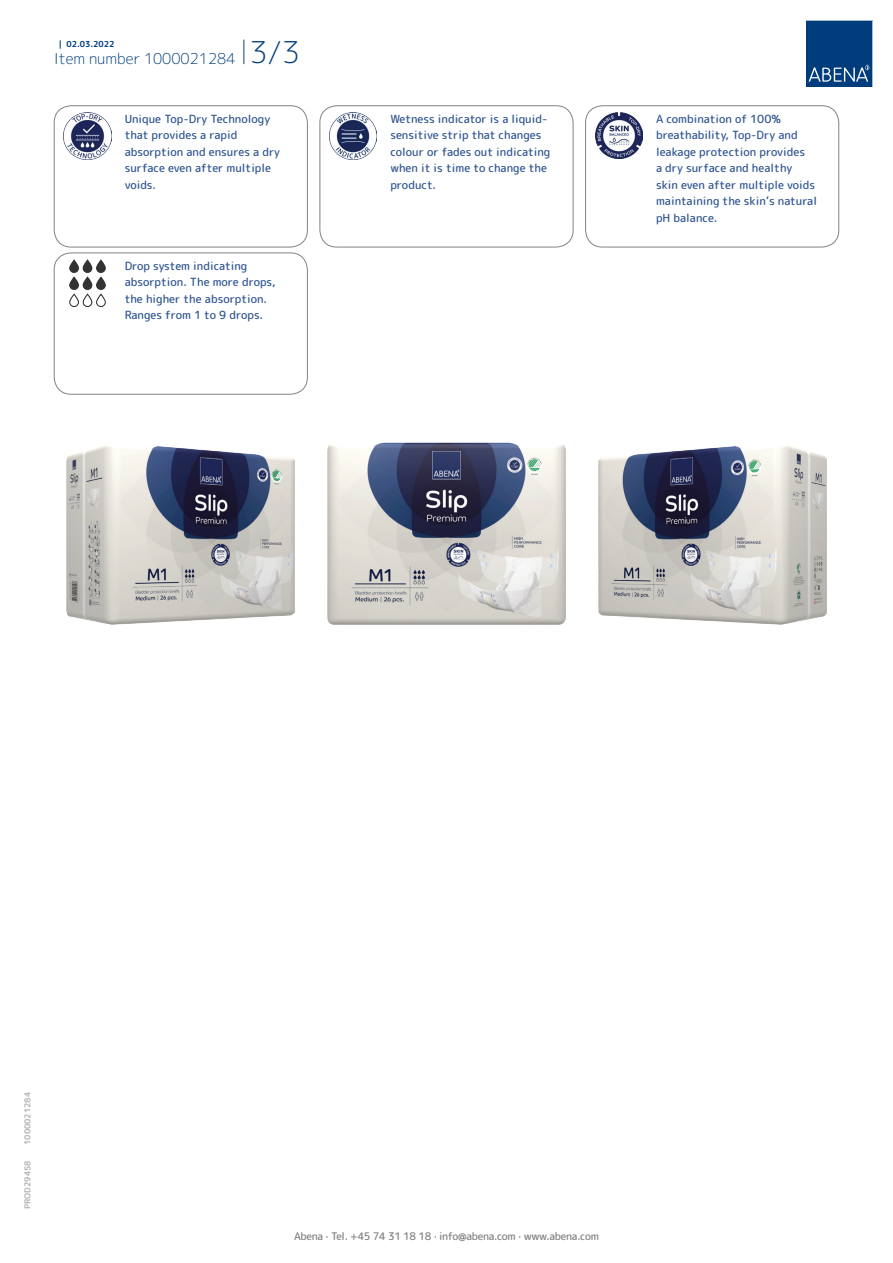
<style>
.page{position:relative;width:893px;height:1263px;background:#fff}
.page>*{position:absolute;margin:0;border:0;box-sizing:border-box;transform-origin:0 0}
.t1{font:300 15px "Rounded Mplus 1 c";color:#013d7d}
.t2{font:500 11.25px/16.5px "Rounded Mplus 1 c";color:#305691}
.t3{font:500 10.5px "Rounded Mplus 1 c";letter-spacing:-.03em;color:#808285}
.t4{font:700 8.25px "Rounded Mplus 1 c";color:#b2b3b7}
.t5{font:700 8.25px "Rounded Mplus 1 c";color:#013d7d}
.s1{font-size:30px}
</style>
<div class="page">
<svg style="left:244px;top:40px;width:1px;height:24px"></svg>
<svg style="left:806px;top:20px;width:67px;height:67px;background:#144b86"></svg>
<img style="left:64px;top:112px;width:47px;height:48px">
<div style="left:54px;top:106px;width:254px;height:141px;border:1px solid #808285;border-radius:17px"></div>
<img style="left:330px;top:112px;width:47px;height:47px">
<div style="left:320px;top:106px;width:253px;height:141px;border:1px solid #808285;border-radius:17px"></div>
<img style="left:596px;top:113px;width:46px;height:46px">
<div style="left:585px;top:106px;width:254px;height:141px;border:1px solid #808285;border-radius:17px"></div>
<img style="left:69px;top:260px;width:37px;height:46px">
<div style="left:54px;top:253px;width:254px;height:141px;border:1px solid #808285;border-radius:17px"></div>
<img style="left:66px;top:446px;width:229px;height:179px">
<img style="left:328px;top:442px;width:237px;height:183px">
<img style="left:598px;top:445px;width:229px;height:180px">
<p class="t5" style="left:59px;top:38px;width:57px">| 02.03.2022</p>
<h1 class="t1" style="left:54px;top:48px;width:248px">Item number 1000021284 <span class="s1">3/3</span></h1>
<p class="t2" style="left:125px;top:110px;width:157px">Unique Top-Dry Technology that provides a rapid absorption and ensures a dry surface even after multiple voids.</p>
<p class="t2" style="left:390px;top:110px;width:161px">Wetness indicator is a liquid&shy;sensitive strip that changes colour or fades out indicating when it is time to change the product.</p>
<p class="t2" style="left:656px;top:110px;width:162px">A combination of 100% breathability, Top-Dry and leakage protection provides<br>a dry surface and healthy<br>skin even after multiple voids maintaining the skin’s natural pH balance.</p>
<p class="t2" style="left:125px;top:257px;width:152px">Drop system indicating absorption. The more drops, the higher the absorption.<br>Ranges from 1 to 9 drops.</p>
<p class="t4" style="left:22px;top:1145px;width:54px;rotate:-90deg">1000021284</p>
<p class="t4" style="left:22px;top:1209px;width:50px;rotate:-90deg">PROD29458</p>
<p class="t3" style="left:294px;top:1229px;width:306px">Abena · Tel. +45 74 31 18 18 · info@abena.com · www.abena.com</p>
</div>
